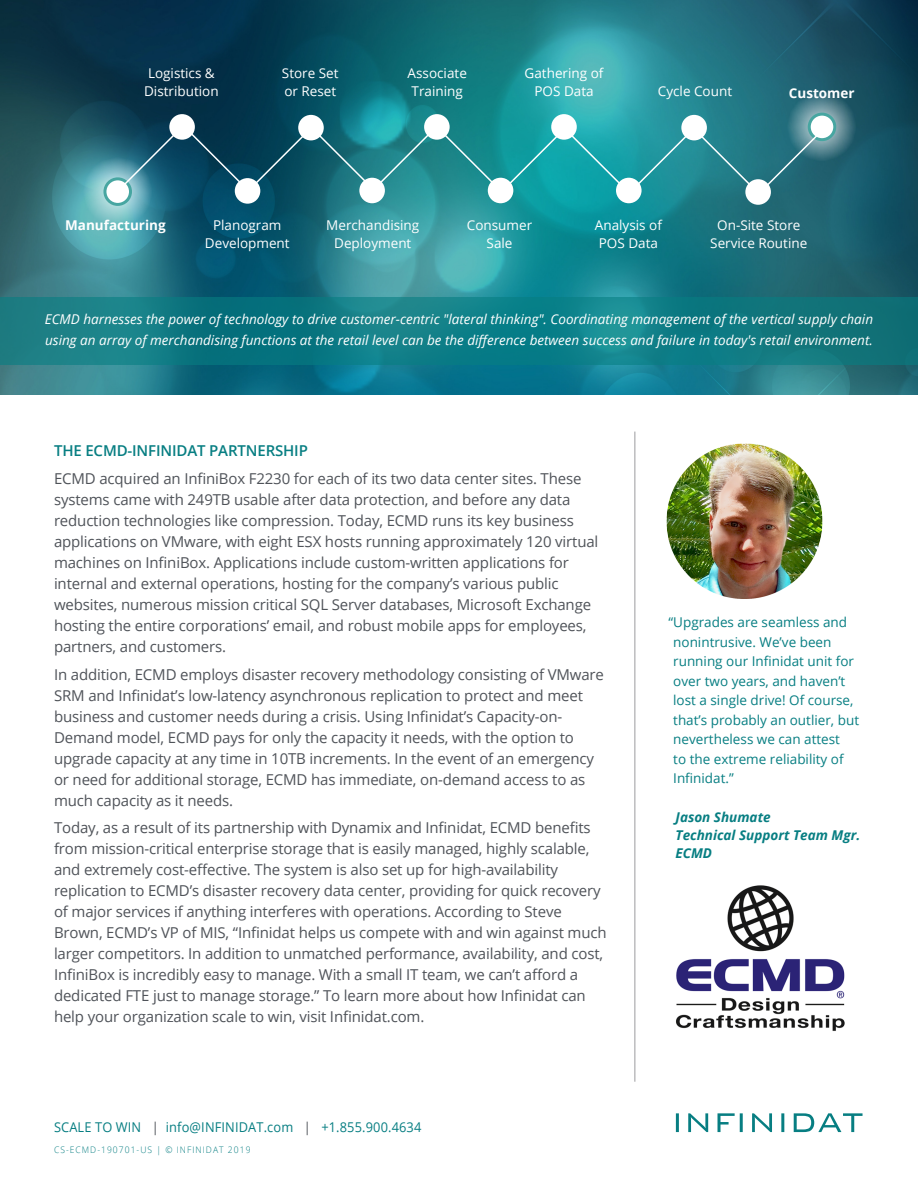
<style>
.page{position:relative;width:918px;height:1188px;background:#fff}
.page>*{position:absolute;margin:0;border:0;box-sizing:border-box;transform-origin:0 0}
.t1{font:15px/21px "Open Sans";letter-spacing:-.01em;color:#4f5359}
.t2{font:600 15px "Open Sans";letter-spacing:-.01em;color:#077e82}
.Quote_Green{font:italic 13.5px/21px "Open Sans";color:#fff}
.Quote_Green-2{font:13.5px/19.5px "Open Sans";color:#077e82}
.Quote_Green-3{font:13.5px/18px "Open Sans";color:#fff;text-align:center}
.Subtitle_2{font:13.5px "Open Sans";letter-spacing:.01em;color:#077e82;scale:.95 1}
.Quote_Green-4{font:italic 700 13.5px "Open Sans";color:#077e82}
.Quote_Green-5{font:700 13.5px "Open Sans";color:#fff}
.running{font:300 9px "Open Sans";letter-spacing:.12em;color:#077e82;scale:.95 1}
.s1{color:#4f5359}
</style>
<div class="page">
<svg style="left:676px;top:1113px;width:187px;height:19px"></svg>
<img style="left:676px;top:885px;width:169px;height:146px">
<img style="left:0;top:0;width:918px;height:394px">
<svg style="left:0;top:297px;width:918px;height:67px"></svg>
<hr style="left:634px;top:432px;width:1px;height:650px;background:#9c9b9f">
<svg style="left:83px;top:157px;width:69px;height:69px"></svg>
<svg style="left:105px;top:179px;width:26px;height:25px"></svg>
<div style="left:103px;top:177px;width:29px;height:29px;border:3px solid #47a6a1;border-radius:50%"></div>
<svg style="left:788px;top:93px;width:68px;height:68px"></svg>
<div style="left:809px;top:114px;width:26px;height:26px;background:#fff;border-radius:50%"></div>
<div style="left:808px;top:113px;width:28px;height:28px;border:3px solid #47a6a1;border-radius:50%"></div>
<div style="left:681px;top:115px;width:26px;height:25px;background:#fff;border-radius:50%"></div>
<div style="left:551px;top:114px;width:26px;height:26px;background:#fff;border-radius:50%"></div>
<div style="left:424px;top:114px;width:26px;height:26px;background:#fff;border-radius:50%"></div>
<div style="left:298px;top:115px;width:26px;height:25px;background:#fff;border-radius:50%"></div>
<div style="left:169px;top:114px;width:26px;height:26px;background:#fff;border-radius:50%"></div>
<div style="left:235px;top:178px;width:25px;height:26px;background:#fff;border-radius:50%"></div>
<div style="left:359px;top:178px;width:26px;height:25px;background:#fff;border-radius:50%"></div>
<div style="left:488px;top:178px;width:25px;height:25px;background:#fff;border-radius:50%"></div>
<div style="left:616px;top:178px;width:26px;height:25px;background:#fff;border-radius:50%"></div>
<svg style="left:745px;top:179px;width:26px;height:26px"></svg>
<svg style="left:114px;top:124px;width:710px;height:76px"></svg>
<img style="left:666px;top:443px;width:157px;height:156px">
<p class="Quote_Green-3" style="left:144px;top:64px;width:76px;text-align:left">Logistics &amp;<br>Distribution</p>
<p class="Quote_Green-3" style="left:282px;top:64px;width:58px">Store Set</p>
<p class="Quote_Green-3" style="left:284px;top:82px;width:53px">or Reset</p>
<p class="Quote_Green-3" style="left:408px;top:64px;width:61px;text-align:left">Associate<br>Training</p>
<p class="Quote_Green-3" style="left:525px;top:64px;width:80px">Gathering of<br>POS Data</p>
<p class="Quote_Green-3" style="left:658px;top:82px;width:76px">Cycle Count</p>
<p class="Quote_Green-5" style="left:789px;top:83px;width:67px">Customer</p>
<p class="Quote_Green-5" style="left:65px;top:216px;width:102px">Manufacturing</p>
<p class="Quote_Green-3" style="left:205px;top:216px;width:86px">Planogram<br>Development</p>
<p class="Quote_Green-3" style="left:326px;top:216px;width:95px">Merchandising<br>Deployment</p>
<p class="Quote_Green-3" style="left:467px;top:216px;width:67px">Consumer<br>Sale</p>
<p class="Quote_Green-3" style="left:595px;top:216px;width:69px;text-align:left">Analysis of<br>POS Data</p>
<p class="Quote_Green-3" style="left:710px;top:216px;width:99px">On-Site Store<br>Service Routine</p>
<p class="Quote_Green" style="left:45px;top:309px;width:830px">ECMD harnesses the power of technology to drive customer-centric "lateral thinking". Coordinating management of the vertical supply chain using an array of merchandising functions at the retail level can be the difference between success and failure in today's retail environment.</p>
<p class="t2" style="left:54px;top:440px;width:255px">THE ECMD-INFINIDAT PARTNERSHIP</p>
<p class="t1" style="left:54px;top:467px;width:546px">ECMD acquired an InfiniBox F2230 for each of its two data center sites. These systems came with 249TB usable after data protection, and before any data reduction technologies like compression. Today, ECMD runs its key business applications on VMware, with eight ESX hosts running approximately 120 virtual machines on InfiniBox. Applications include custom-written applications for internal and external operations, hosting for the company’s various public websites, numerous mission critical SQL Server databases, Microsoft Exchange hosting the entire corporations’ email, and robust mobile apps for employees, partners, and customers.</p>
<p class="t1" style="left:54px;top:663px;width:552px">In addition, ECMD employs disaster recovery methodology consisting of VMware SRM and Infinidat’s low-latency asynchronous replication to protect and meet business and customer needs during a crisis. Using Infinidat’s Capacity-on-Demand model, ECMD pays for only the capacity it needs, with the option to upgrade capacity at any time in 10TB increments. In the event of an emergency or need for additional storage, ECMD has immediate, on-demand access to as much capacity as it needs.</p>
<p class="t1" style="left:54px;top:817px;width:554px">Today, as a result of its partnership with Dynamix and Infinidat, ECMD benefits from mission-critical enterprise storage that is easily managed, highly scalable, and extremely cost-effective. The system is also set up for high-availability replication to ECMD’s disaster recovery data center, providing for quick recovery of major services if anything interferes with operations. According to Steve Brown, ECMD’s VP of MIS, “Infinidat helps us compete with and win against much larger competitors. In addition to unmatched performance, availability, and cost, InfiniBox is incredibly easy to manage. With a small IT team, we can’t afford a dedicated FTE just to manage storage.” To learn more about how Infinidat can help your organization scale to win, visit Infinidat.com.</p>
<p class="Subtitle_2" style="left:54px;top:1118px;width:388px">SCALE TO WIN <span class="s1">|</span> info@INFINIDAT.com <span class="s1">|</span> +1.855.900.4634</p>
<p class="running" style="left:54px;top:1143px;width:208px">CS-ECMD-190701-US | © INFINIDAT 2019</p>
<p class="Quote_Green-2" style="left:673px;top:612px;width:187px;text-indent:-5px">“Upgrades are seamless and nonintrusive. We’ve been running our Infinidat unit for over two years, and haven’t lost a single drive! Of course, that’s probably an outlier, but nevertheless we can attest<br>to the extreme reliability of<br>Infinidat.”</p>
<p class="Quote_Green-4" style="left:676px;top:808px;width:97px">Jason Shumate</p>
<p class="Quote_Green-4" style="left:676px;top:826px;width:186px">Technical Support Team Mgr.</p>
<p class="Quote_Green-4" style="left:676px;top:844px;width:38px">ECMD</p>
</div>
